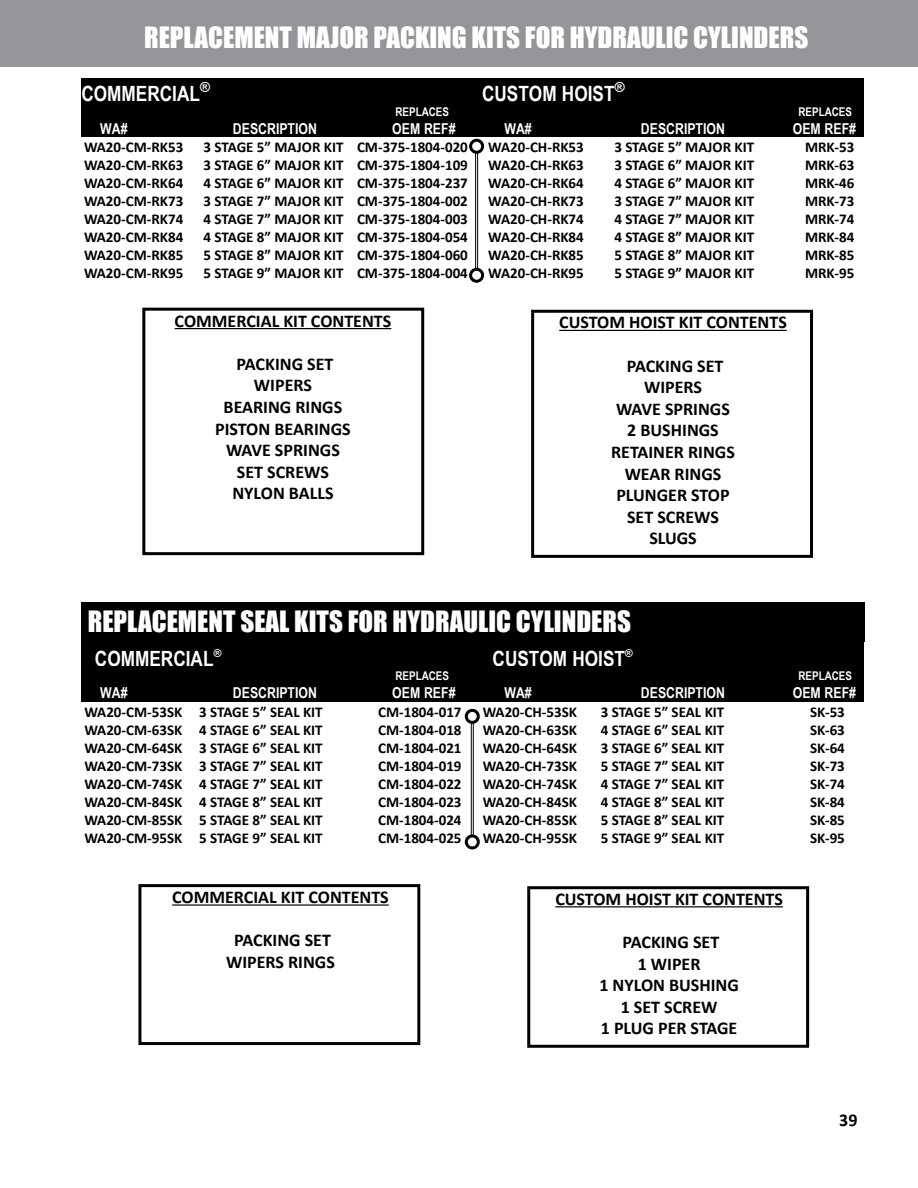
<style>
.page{position:relative;width:918px;height:1188px;background:#fff}
.page>*{position:absolute;margin:0;border:0;box-sizing:border-box;transform-origin:0 0}
.t1{font:27px "Impact";color:#fff}
.t2{font:700 21px "Arial Narrow";color:#fff}
.t3{font:700 18px/21.6px "Calibri";color:#000;text-align:center}
.t4{font:700 15px "Calibri";color:#000}
.t5{font:700 15px "Arial Narrow";color:#fff}
.t6{font:700 12px "Arial Narrow";color:#fff}
</style>
<div class="page">
<div style="left:0;top:0;width:918px;height:68px;background:#939598"></div>
<div style="left:81px;top:631px;width:783px;height:53px;background:#000"></div>
<div style="left:531px;top:310px;width:282px;height:248px;border:3px solid #000"></div>
<hr style="left:559px;top:330px;width:228px;height:1px;background:#000">
<div style="left:142px;top:308px;width:282px;height:247px;border:3px solid #000"></div>
<div style="left:81px;top:102px;width:783px;height:35px;background:#000"></div>
<hr style="left:475px;top:152px;width:1px;height:117px;background:#000">
<hr style="left:477px;top:152px;width:1px;height:117px;background:#000">
<div style="left:469px;top:268px;width:15px;height:15px;border:3px solid #000;border-radius:50%"></div>
<div style="left:469px;top:139px;width:15px;height:15px;border:3px solid #000;border-radius:50%"></div>
<div style="left:81px;top:79px;width:783px;height:23px;background:#000"></div>
<div style="left:82px;top:602px;width:783px;height:39px;background:#000"></div>
<hr style="left:471px;top:722px;width:1px;height:114px;background:#000">
<hr style="left:473px;top:722px;width:1px;height:114px;background:#000">
<div style="left:465px;top:834px;width:15px;height:15px;border:3px solid #000;border-radius:50%"></div>
<div style="left:465px;top:709px;width:15px;height:15px;border:3px solid #000;border-radius:50%"></div>
<hr style="left:175px;top:328px;width:216px;height:1px;background:#000">
<div style="left:527px;top:886px;width:282px;height:162px;border:3px solid #000"></div>
<hr style="left:555px;top:906px;width:228px;height:1px;background:#000">
<div style="left:138px;top:884px;width:282px;height:161px;border:3px solid #000"></div>
<hr style="left:172px;top:904px;width:217px;height:2px;background:#000">
<div style="left:81px;top:666px;width:783px;height:35px;background:#000"></div>
<h1 class="t1" style="left:144px;top:17px;width:666px">REPLACEMENT MAJOR PACKING KITS FOR HYDRAULIC CYLINDERS</h1>
<h2 class="t2" style="left:81px;top:78px;width:131px">COMMERCIAL<sup>®</sup></h2>
<h2 class="t2" style="left:482px;top:78px;width:144px">CUSTOM HOIST<sup>®</sup></h2>
<p class="t6" style="left:395px;top:102px;width:55px">REPLACES</p>
<p class="t6" style="left:798px;top:102px;width:55px">REPLACES</p>
<p class="t5" style="left:100px;top:117px;width:29px">WA#</p>
<p class="t5" style="left:233px;top:117px;width:86px">DESCRIPTION</p>
<p class="t5" style="left:392px;top:117px;width:65px">OEM REF#</p>
<p class="t5" style="left:504px;top:117px;width:29px">WA#</p>
<p class="t5" style="left:641px;top:117px;width:86px">DESCRIPTION</p>
<p class="t5" style="left:793px;top:117px;width:65px">OEM REF#</p>
<p class="t4" style="left:84px;top:137px;width:101px">WA20-CM-RK53</p>
<p class="t4" style="left:204px;top:137px;width:266px">3 STAGE 5” MAJOR KIT CM-375-1804-020</p>
<p class="t4" style="left:488px;top:137px;width:97px">WA20-CH-RK53</p>
<p class="t4" style="left:614px;top:137px;width:141px">3 STAGE 5” MAJOR KIT</p>
<p class="t4" style="left:805px;top:137px;width:51px">MRK-53</p>
<p class="t4" style="left:84px;top:155px;width:101px">WA20-CM-RK63</p>
<p class="t4" style="left:204px;top:155px;width:266px">3 STAGE 6” MAJOR KIT CM-375-1804-109</p>
<p class="t4" style="left:488px;top:155px;width:97px">WA20-CH-RK63</p>
<p class="t4" style="left:614px;top:155px;width:141px">3 STAGE 6” MAJOR KIT</p>
<p class="t4" style="left:805px;top:155px;width:51px">MRK-63</p>
<p class="t4" style="left:84px;top:173px;width:101px">WA20-CM-RK64</p>
<p class="t4" style="left:204px;top:173px;width:266px">4 STAGE 6” MAJOR KIT CM-375-1804-237</p>
<p class="t4" style="left:488px;top:173px;width:97px">WA20-CH-RK64</p>
<p class="t4" style="left:614px;top:173px;width:141px">4 STAGE 6” MAJOR KIT</p>
<p class="t4" style="left:805px;top:173px;width:51px">MRK-46</p>
<p class="t4" style="left:84px;top:191px;width:101px">WA20-CM-RK73</p>
<p class="t4" style="left:204px;top:191px;width:266px">3 STAGE 7” MAJOR KIT CM-375-1804-002</p>
<p class="t4" style="left:488px;top:191px;width:97px">WA20-CH-RK73</p>
<p class="t4" style="left:614px;top:191px;width:141px">3 STAGE 7” MAJOR KIT</p>
<p class="t4" style="left:805px;top:191px;width:51px">MRK-73</p>
<p class="t4" style="left:84px;top:209px;width:101px">WA20-CM-RK74</p>
<p class="t4" style="left:204px;top:209px;width:266px">4 STAGE 7” MAJOR KIT CM-375-1804-003</p>
<p class="t4" style="left:488px;top:209px;width:97px">WA20-CH-RK74</p>
<p class="t4" style="left:614px;top:209px;width:141px">4 STAGE 7” MAJOR KIT</p>
<p class="t4" style="left:805px;top:209px;width:51px">MRK-74</p>
<p class="t4" style="left:84px;top:227px;width:101px">WA20-CM-RK84</p>
<p class="t4" style="left:204px;top:227px;width:266px">4 STAGE 8” MAJOR KIT CM-375-1804-054</p>
<p class="t4" style="left:488px;top:227px;width:97px">WA20-CH-RK84</p>
<p class="t4" style="left:614px;top:227px;width:141px">4 STAGE 8” MAJOR KIT</p>
<p class="t4" style="left:805px;top:227px;width:51px">MRK-84</p>
<p class="t4" style="left:84px;top:245px;width:101px">WA20-CM-RK85</p>
<p class="t4" style="left:204px;top:245px;width:266px">5 STAGE 8” MAJOR KIT CM-375-1804-060</p>
<p class="t4" style="left:488px;top:245px;width:97px">WA20-CH-RK85</p>
<p class="t4" style="left:614px;top:245px;width:141px">5 STAGE 8” MAJOR KIT</p>
<p class="t4" style="left:805px;top:245px;width:51px">MRK-85</p>
<p class="t4" style="left:84px;top:263px;width:101px">WA20-CM-RK95</p>
<p class="t4" style="left:204px;top:263px;width:266px">5 STAGE 9” MAJOR KIT CM-375-1804-004</p>
<p class="t4" style="left:488px;top:263px;width:97px">WA20-CH-RK95</p>
<p class="t4" style="left:614px;top:263px;width:141px">5 STAGE 9” MAJOR KIT</p>
<p class="t4" style="left:805px;top:263px;width:51px">MRK-95</p>
<p class="t3" style="left:175px;top:310px;width:218px">COMMERCIAL KIT CONTENTS</p>
<p class="t3" style="left:215px;top:353px;width:137px">PACKING SET<br>WIPERS<br>BEARING RINGS<br>PISTON BEARINGS<br>WAVE SPRINGS<br>SET SCREWS<br>NYLON BALLS</p>
<p class="t3" style="left:559px;top:312px;width:229px">CUSTOM HOIST KIT CONTENTS</p>
<p class="t3" style="left:611px;top:355px;width:125px">PACKING SET<br>WIPERS<br>WAVE SPRINGS<br>2 BUSHINGS<br>RETAINER RINGS<br>WEAR RINGS<br>PLUNGER STOP<br>SET SCREWS<br>SLUGS</p>
<h1 class="t1" style="left:88px;top:601px;width:545px">REPLACEMENT SEAL KITS FOR HYDRAULIC CYLINDERS</h1>
<h2 class="t2" style="left:95px;top:642px;width:128px">COMMERCIAL<sup>®</sup></h2>
<h2 class="t2" style="left:493px;top:642px;width:142px">CUSTOM HOIST<sup>®</sup></h2>
<p class="t6" style="left:395px;top:667px;width:55px">REPLACES</p>
<p class="t6" style="left:798px;top:667px;width:55px">REPLACES</p>
<p class="t5" style="left:100px;top:682px;width:29px">WA#</p>
<p class="t5" style="left:233px;top:682px;width:86px">DESCRIPTION</p>
<p class="t5" style="left:392px;top:682px;width:65px">OEM REF#</p>
<p class="t5" style="left:504px;top:682px;width:29px">WA#</p>
<p class="t5" style="left:641px;top:682px;width:86px">DESCRIPTION</p>
<p class="t5" style="left:793px;top:682px;width:65px">OEM REF#</p>
<p class="t4" style="left:84px;top:702px;width:240px">WA20-CM-53SK 3 STAGE 5” SEAL KIT</p>
<p class="t4" style="left:378px;top:702px;width:85px">CM-1804-017</p>
<p class="t4" style="left:483px;top:702px;width:96px">WA20-CH-53SK</p>
<p class="t4" style="left:601px;top:702px;width:125px">3 STAGE 5” SEAL KIT</p>
<p class="t4" style="left:810px;top:702px;width:36px">SK-53</p>
<p class="t4" style="left:84px;top:720px;width:240px">WA20-CM-63SK 4 STAGE 6” SEAL KIT</p>
<p class="t4" style="left:378px;top:720px;width:85px">CM-1804-018</p>
<p class="t4" style="left:483px;top:720px;width:96px">WA20-CH-63SK</p>
<p class="t4" style="left:601px;top:720px;width:125px">4 STAGE 6” SEAL KIT</p>
<p class="t4" style="left:810px;top:720px;width:36px">SK-63</p>
<p class="t4" style="left:84px;top:738px;width:240px">WA20-CM-64SK 3 STAGE 6” SEAL KIT</p>
<p class="t4" style="left:378px;top:738px;width:85px">CM-1804-021</p>
<p class="t4" style="left:483px;top:738px;width:96px">WA20-CH-64SK</p>
<p class="t4" style="left:601px;top:738px;width:125px">3 STAGE 6” SEAL KIT</p>
<p class="t4" style="left:810px;top:738px;width:36px">SK-64</p>
<p class="t4" style="left:84px;top:756px;width:240px">WA20-CM-73SK 3 STAGE 7” SEAL KIT</p>
<p class="t4" style="left:378px;top:756px;width:85px">CM-1804-019</p>
<p class="t4" style="left:483px;top:756px;width:96px">WA20-CH-73SK</p>
<p class="t4" style="left:601px;top:756px;width:125px">5 STAGE 7” SEAL KIT</p>
<p class="t4" style="left:810px;top:756px;width:36px">SK-73</p>
<p class="t4" style="left:84px;top:774px;width:240px">WA20-CM-74SK 4 STAGE 7” SEAL KIT</p>
<p class="t4" style="left:378px;top:774px;width:85px">CM-1804-022</p>
<p class="t4" style="left:483px;top:774px;width:96px">WA20-CH-74SK</p>
<p class="t4" style="left:601px;top:774px;width:125px">4 STAGE 7” SEAL KIT</p>
<p class="t4" style="left:810px;top:774px;width:36px">SK-74</p>
<p class="t4" style="left:84px;top:792px;width:240px">WA20-CM-84SK 4 STAGE 8” SEAL KIT</p>
<p class="t4" style="left:378px;top:792px;width:85px">CM-1804-023</p>
<p class="t4" style="left:483px;top:792px;width:96px">WA20-CH-84SK</p>
<p class="t4" style="left:601px;top:792px;width:125px">4 STAGE 8” SEAL KIT</p>
<p class="t4" style="left:810px;top:792px;width:36px">SK-84</p>
<p class="t4" style="left:84px;top:810px;width:240px">WA20-CM-85SK 5 STAGE 8” SEAL KIT</p>
<p class="t4" style="left:378px;top:810px;width:85px">CM-1804-024</p>
<p class="t4" style="left:483px;top:810px;width:96px">WA20-CH-85SK</p>
<p class="t4" style="left:601px;top:810px;width:125px">5 STAGE 8” SEAL KIT</p>
<p class="t4" style="left:810px;top:810px;width:36px">SK-85</p>
<p class="t4" style="left:84px;top:828px;width:240px">WA20-CM-95SK 5 STAGE 9” SEAL KIT</p>
<p class="t4" style="left:378px;top:828px;width:85px">CM-1804-025</p>
<p class="t4" style="left:483px;top:828px;width:96px">WA20-CH-95SK</p>
<p class="t4" style="left:601px;top:828px;width:125px">5 STAGE 9” SEAL KIT</p>
<p class="t4" style="left:810px;top:828px;width:36px">SK-95</p>
<p class="t3" style="left:172px;top:886px;width:218px">COMMERCIAL KIT CONTENTS</p>
<p class="t3" style="left:226px;top:929px;width:110px">PACKING SET<br>WIPERS RINGS</p>
<p class="t3" style="left:555px;top:888px;width:229px">CUSTOM HOIST KIT CONTENTS</p>
<p class="t3" style="left:599px;top:931px;width:141px">PACKING SET<br>1 WIPER<br>1 NYLON BUSHING<br>1 SET SCREW<br>1 PLUG PER STAGE</p>
<p class="t3" style="left:839px;top:1109px;width:20px">39</p>
</div>
